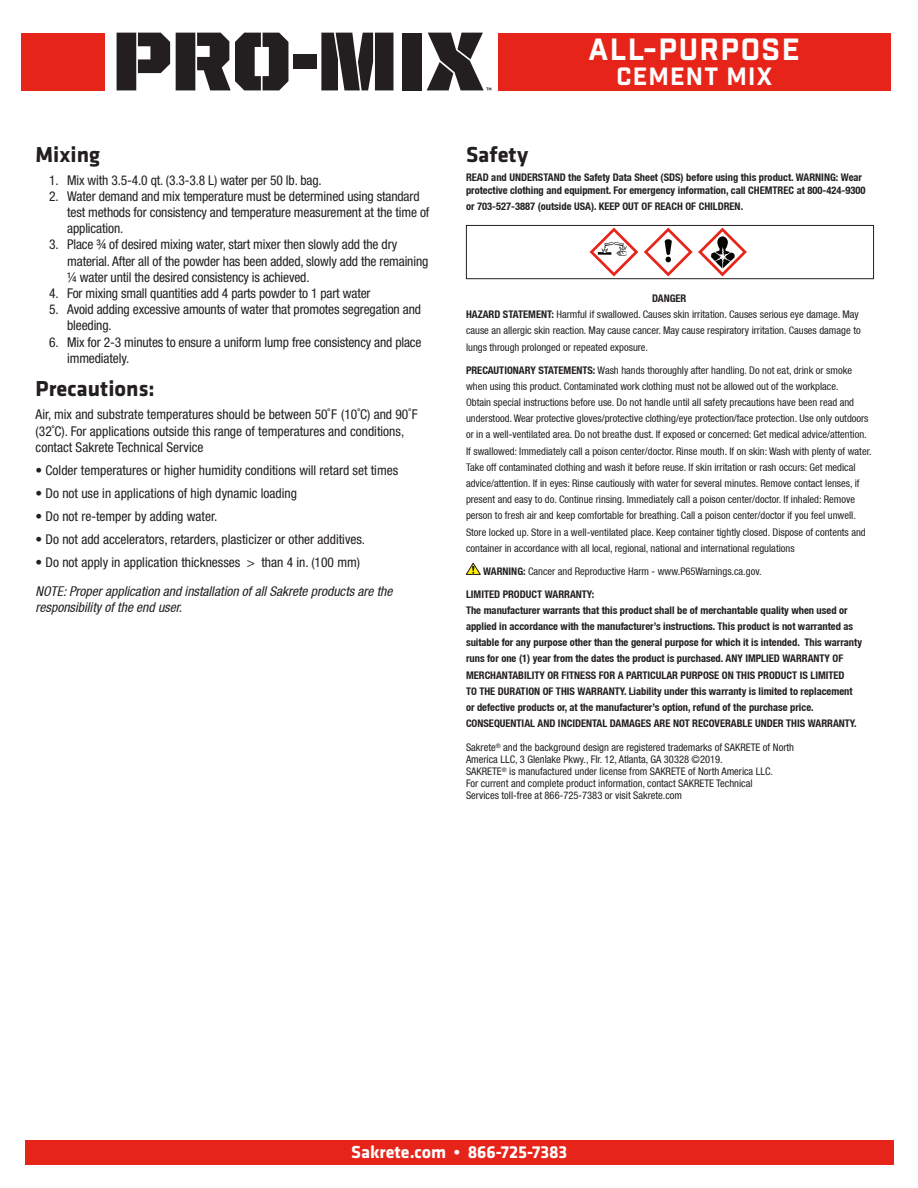
<style>
.page{position:relative;width:918px;height:1188px;background:#fff}
.page>*{position:absolute;margin:0;border:0;box-sizing:border-box;transform-origin:0 0}
.t1{font:29.85px "Industry Inc Base";letter-spacing:.05em;color:#fff}
.t2{font:24.3px "Industry Inc Base";letter-spacing:.05em;color:#fff}
.Note_Style{font:700 22.5px "Klavika Basic";color:#231f20}
.Header_1{font:700 22.5px "Klavika Basic";color:#231f20}
.t3{font:700 18px "Klavika Basic";color:#fff}
.Header_2{font:condensed 13.5px/16.2px "Helvetica Neue LT Std";letter-spacing:-.01em;color:#231f20}
.Note_Style-2{font:italic condensed 13.5px/16.2px "Helvetica Neue LT";color:#231f20}
.Safety_Style{font:condensed 10.5px/16.2px "Helvetica Neue LT";color:#231f20}
.Safety_Style-2{font:700 condensed 10.5px/16.2px "Helvetica Neue LT";color:#231f20}
.Legal_Style{font:condensed 10.5px/12px "Helvetica Neue LT Std";color:#231f20}
.s1{font-weight:700}
</style>
<div class="page">
<svg style="left:117px;top:33px;width:53px;height:57px"></svg>
<svg style="left:176px;top:33px;width:112px;height:57px"></svg>
<div style="left:293px;top:54px;width:24px;height:15px;background:#231f20"></div>
<svg style="left:321px;top:33px;width:72px;height:57px;background:#423f40"></svg>
<div style="left:402px;top:33px;width:20px;height:57px;background:#231f20"></div>
<svg style="left:427px;top:33px;width:64px;height:57px"></svg>
<div style="left:466px;top:225px;width:408px;height:54px;border:1px solid #231f20"></div>
<svg style="left:590px;top:228px;width:48px;height:48px"></svg>
<svg style="left:644px;top:228px;width:103px;height:48px"></svg>
<svg style="left:466px;top:563px;width:15px;height:12px"></svg>
<div style="left:25px;top:1140px;width:869px;height:25px;background:#e72419"></div>
<div style="left:21px;top:33px;width:84px;height:57px;background:#e72419"></div>
<div style="left:498px;top:33px;width:392px;height:57px;background:#e72419"></div>
<p class="Note_Style" style="left:36px;top:138px;width:66px">Mixing</p>
<p class="Header_2" style="left:49px;top:172px;width:274px">1. Mix with 3.5-4.0 qt. (3.3-3.8 L) water per 50 lb. bag.</p>
<p class="Header_2" style="left:67px;top:188px;width:364px;text-indent:-18px">2. Water demand and mix temperature must be determined using standard test methods for consistency and temperature measurement at the time of application.</p>
<p class="Header_2" style="left:67px;top:236px;width:363px;text-indent:-18px">3. Place ¾ of desired mixing water, start mixer then slowly add the dry material. After all of the powder has been added, slowly add the remaining ¼ water until the desired consistency is achieved.</p>
<p class="Header_2" style="left:49px;top:285px;width:323px">4. For mixing small quantities add 4 parts powder to 1 part water</p>
<p class="Header_2" style="left:67px;top:301px;width:355px;text-indent:-18px">5. Avoid adding excessive amounts of water that promotes segregation and bleeding.</p>
<p class="Header_2" style="left:67px;top:334px;width:356px;text-indent:-18px">6. Mix for 2-3 minutes to ensure a uniform lump free consistency and place immediately.</p>
<p class="Note_Style" style="left:36px;top:373px;width:120px">Precautions:</p>
<p class="Header_2" style="left:36px;top:406px;width:384px">Air, mix and substrate temperatures should be between 50˚F (10˚C) and 90˚F (32˚C). For applications outside this range of temperatures and conditions, contact Sakrete Technical Service</p>
<p class="Header_2" style="left:36px;top:462px;width:364px">• Colder temperatures or higher humidity conditions will retard set times</p>
<p class="Header_2" style="left:36px;top:485px;width:263px">• Do not use in applications of high dynamic loading</p>
<p class="Header_2" style="left:36px;top:508px;width:183px">• Do not re-temper by adding water.</p>
<p class="Header_2" style="left:36px;top:531px;width:331px">• Do not add accelerators, retarders, plasticizer or other additives.</p>
<p class="Header_2" style="left:36px;top:554px;width:326px">• Do not apply in application thicknesses &gt; than 4 in. (100 mm)</p>
<p class="Note_Style-2" style="left:36px;top:583px;width:358px">NOTE: Proper application and installation of all Sakrete products are the responsibility of the end user.</p>
<p class="t1" style="left:589px;top:32px;width:212px">ALL-PURPOSE</p>
<p class="t2" style="left:616px;top:61px;width:157px">CEMENT MIX</p>
<p class="Header_1" style="left:466px;top:138px;width:64px">Safety</p>
<p class="Safety_Style-2" style="left:466px;top:171px;width:401px;line-height:12.6px">READ and UNDERSTAND the Safety Data Sheet (SDS) before using this product. WARNING: Wear protective clothing and equipment. For emergency information, call CHEMTREC at 800-424-9300</p>
<p class="Safety_Style-2" style="left:466px;top:198px;width:279px">or 703-527-3887 (outside USA). KEEP OUT OF REACH OF CHILDREN.</p>
<p class="Safety_Style-2" style="left:652px;top:290px;width:36px">DANGER</p>
<p class="Safety_Style" style="left:466px;top:306px;width:396px"><span class="s1">HAZARD STATEMENT:</span> Harmful if swallowed. Causes skin irritation. Causes serious eye damage. May cause an allergic skin reaction. May cause cancer. May cause respiratory irritation. Causes damage to lungs through prolonged or repeated exposure.</p>
<p class="Safety_Style" style="left:466px;top:362px;width:407px"><span class="s1">PRECAUTIONARY STATEMENTS:</span> Wash hands thoroughly after handling. Do not eat, drink or smoke when using this product. Contaminated work clothing must not be allowed out of the workplace.<br>Obtain special instructions before use. Do not handle until all safety precautions have been read and understood. Wear protective gloves/protective clothing/eye protection/face protection. Use only outdoors or in a well-ventilated area. Do not breathe dust. If exposed or concerned: Get medical advice/attention.<br>If swallowed: Immediately call a poison center/doctor. Rinse mouth. If on skin: Wash with plenty of water.<br>Take off contaminated clothing and wash it before reuse. If skin irritation or rash occurs: Get medical advice/attention. If in eyes: Rinse cautiously with water for several minutes. Remove contact lenses, if present and easy to do. Continue rinsing. Immediately call a poison center/doctor. If inhaled: Remove person to fresh air and keep comfortable for breathing. Call a poison center/doctor if you feel unwell.<br>Store locked up. Store in a well-ventilated place. Keep container tightly closed. Dispose of contents and container in accordance with all local, regional, national and international regulations</p>
<p class="Safety_Style" style="left:483px;top:563px;width:280px"><span class="s1">WARNING:</span> Cancer and Reproductive Harm - www.P65Warnings.ca.gov.</p>
<p class="Safety_Style-2" style="left:466px;top:586px;width:130px">LIMITED PRODUCT WARRANTY:</p>
<p class="Safety_Style-2" style="left:466px;top:602px;width:397px">The manufacturer warrants that this product shall be of merchantable quality when used or applied in accordance with the manufacturer’s instructions. This product is not warranted as suitable for any purpose other than the general purpose for which it is intended. This warranty runs for one (1) year from the dates the product is purchased. ANY IMPLIED WARRANTY OF MERCHANTABILITY OR FITNESS FOR A PARTICULAR PURPOSE ON THIS PRODUCT IS LIMITED<br>TO THE DURATION OF THIS WARRANTY. Liability under this warranty is limited to replacement or defective products or, at the manufacturer’s option, refund of the purchase price.<br>CONSEQUENTIAL AND INCIDENTAL DAMAGES ARE NOT RECOVERABLE UNDER THIS WARRANTY.</p>
<p class="Legal_Style" style="left:466px;top:741px;width:330px">Sakrete<sup>®</sup> and the background design are registered trademarks of SAKRETE of North<br>America LLC, 3 Glenlake Pkwy., Flr. 12, Atlanta, GA 30328 ©2019.<br>SAKRETE<sup>®</sup> is manufactured under license from SAKRETE of North America LLC.</p>
<p class="Legal_Style" style="left:466px;top:777px;width:288px">For current and complete product information, contact SAKRETE Technical<br>Services toll-free at 866-725-7383 or visit Sakrete.com</p>
<p class="t3" style="left:351px;top:1139px;width:218px">Sakrete.com • 866-725-7383</p>
</div>
